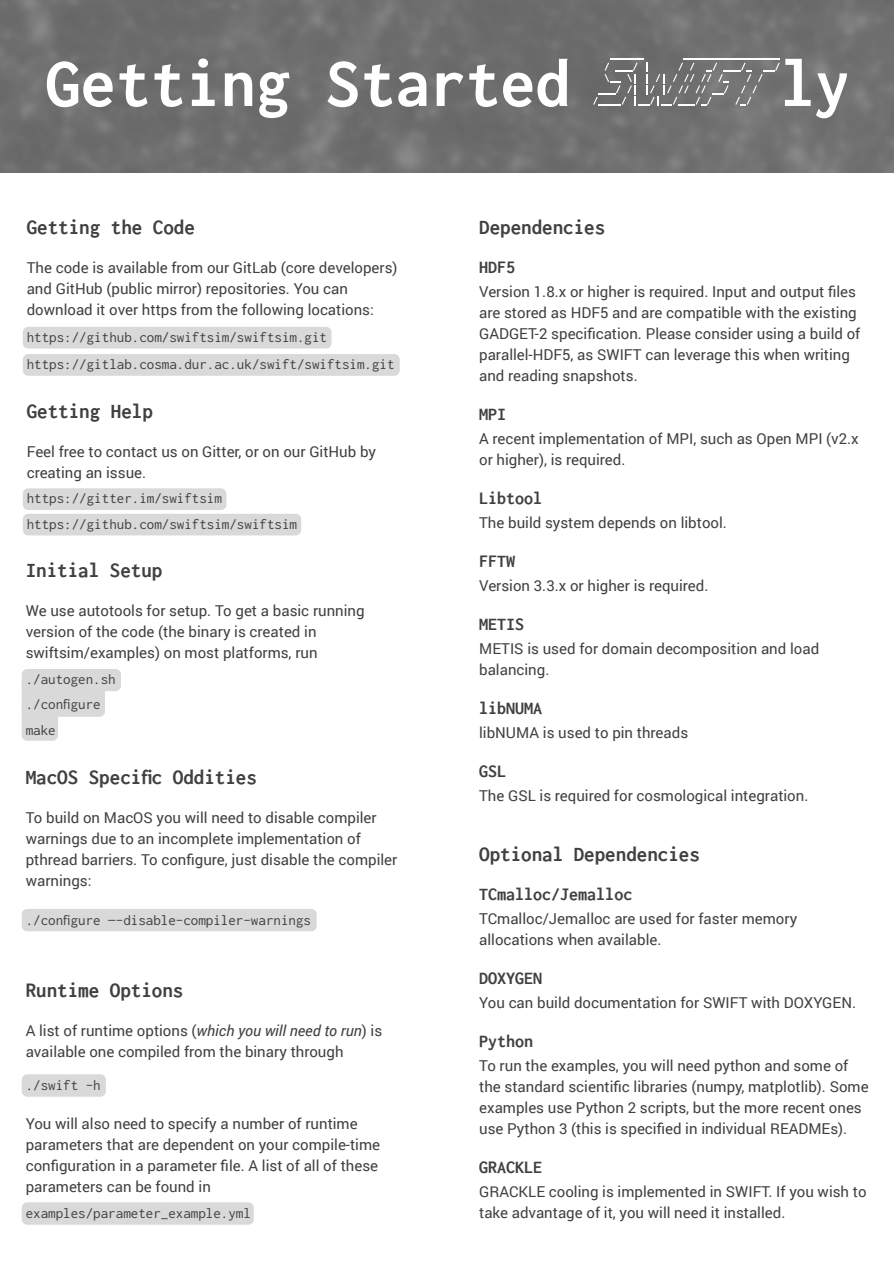
<style>
.page{position:relative;width:894px;height:1263px;background:#fff}
.page>*{position:absolute;margin:0;border:0;box-sizing:border-box;transform-origin:0 0}
.t1{font:700 69.9px "Inconsolata";color:#fff}
.t2{font:700 21px "Inconsolata";color:#433f3f}
.t3{font:700 18px "Inconsolata";color:#433f3f}
.t4{font:15px/21px "Roboto";color:#433f3f}
.t5{font:15px/25.5px "Inconsolata";color:#433f3f}
.s1{font-style:italic}
</style>
<div class="page">
<div style="left:23px;top:327px;width:308px;height:21px;background:#d9d9d9;border-radius:5px"></div>
<div style="left:23px;top:354px;width:376px;height:22px;background:#d9d9d9;border-radius:5px"></div>
<div style="left:23px;top:488px;width:203px;height:22px;background:#d9d9d9;border-radius:5px"></div>
<div style="left:23px;top:514px;width:278px;height:21px;background:#d9d9d9;border-radius:5px"></div>
<div style="left:22px;top:669px;width:99px;height:22px;background:#d9d9d9;border-radius:5px"></div>
<div style="left:22px;top:676px;width:83px;height:41px;background:#d9d9d9;border-radius:5px"></div>
<div style="left:22px;top:700px;width:36px;height:41px;background:#d9d9d9;border-radius:5px"></div>
<div style="left:22px;top:909px;width:294px;height:22px;background:#d9d9d9;border-radius:5px"></div>
<div style="left:22px;top:1074px;width:84px;height:23px;background:#d9d9d9;border-radius:5px"></div>
<div style="left:22px;top:1202px;width:232px;height:23px;background:#d9d9d9;border-radius:5px"></div>
<img style="left:0;top:0;width:893px;height:173px">
<svg style="left:593px;top:59px;width:186px;height:47px;background:#808080"></svg>
<h1 class="t1" style="left:46px;top:46px;width:526px">Getting Started</h1>
<h1 class="t1" style="left:780px;top:46px;width:71px">ly</h1>
<h2 class="t2" style="left:27px;top:216px;width:170px">Getting the Code</h2>
<p class="t4" style="left:27px;top:257px;width:372px">The code is available from our GitLab (core developers) and GitHub (public mirror) repositories. You can download it over https from the following locations:</p>
<p class="t5" style="left:27px;top:324px;width:369px;line-height:27px">https://github.com/swiftsim/swiftsim.git https://gitlab.cosma.dur.ac.uk/swift/swiftsim.git</p>
<h2 class="t2" style="left:27px;top:400px;width:128px">Getting Help</h2>
<p class="t4" style="left:27px;top:440px;width:350px">Feel free to contact us on Gitter, or on our GitHub by creating an issue.</p>
<p class="t5" style="left:27px;top:485px;width:272px">https://gitter.im/swiftsim https://github.com/swiftsim/swiftsim</p>
<h2 class="t2" style="left:26px;top:559px;width:138px">Initial Setup</h2>
<p class="t4" style="left:26px;top:600px;width:340px">We use autotools for setup. To get a basic running version of the code (the binary is created in swiftsim/examples) on most platforms, run</p>
<p class="t5" style="left:26px;top:666px;width:92px">./autogen.sh ./configure make</p>
<h2 class="t2" style="left:26px;top:766px;width:233px">MacOS Specific Oddities</h2>
<p class="t4" style="left:26px;top:806px;width:373px">To build on MacOS you will need to disable compiler warnings due to an incomplete implementation of pthread barriers. To configure, just disable the compiler warnings:</p>
<p class="t5" style="left:26px;top:907px;width:287px">./configure —-disable-compiler-warnings</p>
<h2 class="t2" style="left:26px;top:979px;width:159px">Runtime Options</h2>
<p class="t4" style="left:26px;top:1020px;width:358px">A list of runtime options (<span class="s1">which you will need to run</span>) is available one compiled from the binary through</p>
<p class="t5" style="left:26px;top:1072px;width:77px">./swift -h</p>
<p class="t4" style="left:26px;top:1113px;width:356px">You will also need to specify a number of runtime parameters that are dependent on your compile-time configuration in a parameter file. A list of all of these parameters can be found in</p>
<p class="t5" style="left:26px;top:1200px;width:227px">examples/parameter_example.yml</p>
<h2 class="t2" style="left:479px;top:216px;width:128px">Dependencies</h2>
<p class="t3" style="left:479px;top:258px;width:38px">HDF5</p>
<p class="t4" style="left:479px;top:281px;width:382px">Version 1.8.x or higher is required. Input and output files are stored as HDF5 and are compatible with the existing GADGET-2 specification. Please consider using a build of parallel-HDF5, as SWIFT can leverage this when writing and reading snapshots.</p>
<p class="t3" style="left:479px;top:405px;width:29px">MPI</p>
<p class="t4" style="left:479px;top:428px;width:381px">A recent implementation of MPI, such as Open MPI (v2.x or higher), is required.</p>
<p class="t3" style="left:479px;top:489px;width:65px">Libtool</p>
<p class="t4" style="left:479px;top:512px;width:249px">The build system depends on libtool.</p>
<p class="t3" style="left:479px;top:552px;width:38px">FFTW</p>
<p class="t4" style="left:479px;top:575px;width:230px">Version 3.3.x or higher is required.</p>
<p class="t3" style="left:479px;top:615px;width:47px">METIS</p>
<p class="t4" style="left:479px;top:638px;width:341px">METIS is used for domain decomposition and load balancing.</p>
<p class="t3" style="left:479px;top:699px;width:65px">libNUMA</p>
<p class="t4" style="left:479px;top:722px;width:210px">libNUMA is used to pin threads</p>
<p class="t3" style="left:479px;top:762px;width:29px">GSL</p>
<p class="t4" style="left:479px;top:785px;width:330px">The GSL is required for cosmological integration.</p>
<h2 class="t2" style="left:479px;top:842px;width:222px">Optional Dependencies</h2>
<p class="t3" style="left:479px;top:884px;width:155px">TCmalloc/Jemalloc</p>
<p class="t4" style="left:479px;top:907px;width:319px">TCmalloc/Jemalloc are used for faster memory allocations when available.</p>
<p class="t3" style="left:479px;top:968px;width:65px">DOXYGEN</p>
<p class="t4" style="left:479px;top:991px;width:378px">You can build documentation for SWIFT with DOXYGEN.</p>
<p class="t3" style="left:479px;top:1031px;width:56px">Python</p>
<p class="t4" style="left:479px;top:1054px;width:391px">To run the examples, you will need python and some of the standard scientific libraries (numpy, matplotlib). Some examples use Python 2 scripts, but the more recent ones use Python 3 (this is specified in individual READMEs).</p>
<p class="t3" style="left:479px;top:1157px;width:65px">GRACKLE</p>
<p class="t4" style="left:479px;top:1180px;width:389px">GRACKLE cooling is implemented in SWIFT. If you wish to take advantage of it, you will need it installed.</p>
</div>
